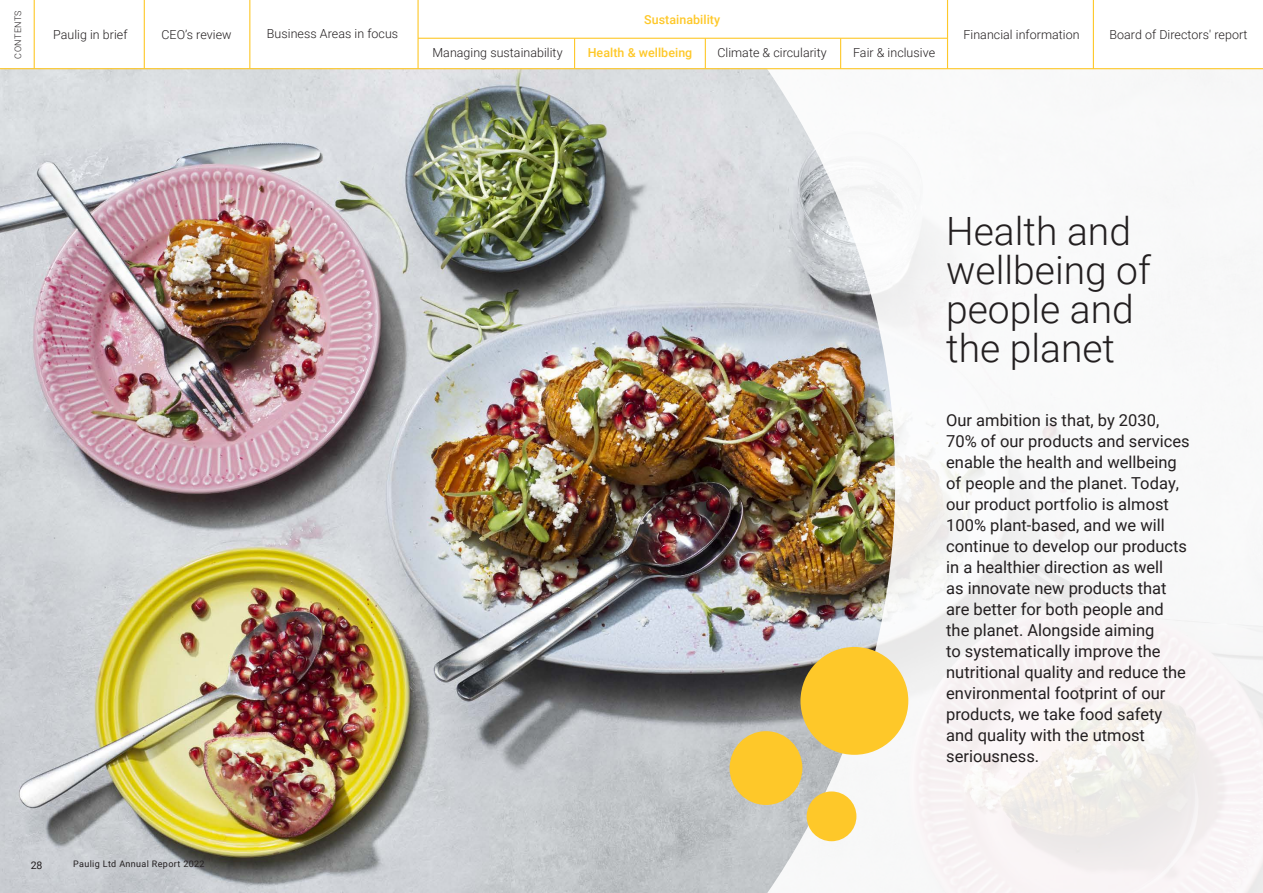
<style>
.page{position:relative;width:1263px;height:893px;background:#fff}
.page>*{position:absolute;margin:0;border:0;box-sizing:border-box;transform-origin:0 0}
.t1{font:300 39px/39px "Roboto";color:#231f20}
.t2{font:16.5px/21px "Roboto";color:#231f20}
.t3{font:300 12.45px "Roboto";letter-spacing:.005em;color:#231f20}
.t4{font:500 12.45px "Roboto";letter-spacing:.005em;color:#fec829}
.t5{font:10.5px "Roboto";color:#231f20}
.t6{font:9px "Roboto";letter-spacing:.04em;color:#231f20}
.t7{font:300 9px "Roboto";letter-spacing:.04em;color:#231f20}
</style>
<div class="page">
<img style="left:0;top:69px;width:632px;height:824px">
<img style="left:632px;top:0;width:631px;height:893px">
<div style="left:729px;top:731px;width:73px;height:74px;background:#fec829;border-radius:50%"></div>
<div style="left:807px;top:791px;width:49px;height:50px;background:#fec829;border-radius:50%"></div>
<div style="left:800px;top:647px;width:108px;height:108px;background:#fec829;border-radius:50%"></div>
<hr style="left:0;top:68px;width:1263px;height:1px;background:#fec829">
<hr style="left:418px;top:38px;width:529px;height:1px;background:#fec829">
<hr style="left:34px;top:0;width:1px;height:69px;background:#fec829">
<hr style="left:417px;top:0;width:2px;height:69px;background:#fec829">
<hr style="left:574px;top:38px;width:1px;height:31px;background:#fec829">
<hr style="left:947px;top:0;width:1px;height:69px;background:#fec829">
<hr style="left:705px;top:38px;width:1px;height:31px;background:#fec829">
<hr style="left:840px;top:38px;width:1px;height:31px;background:#fec829">
<hr style="left:144px;top:0;width:1px;height:69px;background:#fec829">
<hr style="left:249px;top:0;width:1px;height:69px;background:#fec829">
<hr style="left:1093px;top:0;width:1px;height:69px;background:#fec829">
<p class="t7" style="left:12px;top:59px;width:50px;rotate:-90deg">CONTENTS</p>
<p class="t4" style="left:644px;top:11px;width:77px">Sustainability</p>
<p class="t3" style="left:53px;top:25px;width:76px">Paulig in brief</p>
<p class="t3" style="left:161px;top:25px;width:72px">CEO’s review</p>
<p class="t3" style="left:267px;top:25px;width:133px">Business Areas in focus</p>
<p class="t3" style="left:963px;top:25px;width:118px">Financial information</p>
<p class="t3" style="left:1109px;top:25px;width:140px">Board of Directors' report</p>
<p class="t3" style="left:432px;top:44px;width:132px">Managing sustainability</p>
<p class="t4" style="left:588px;top:44px;width:106px">Health &amp; wellbeing</p>
<p class="t3" style="left:717px;top:44px;width:111px">Climate &amp; circularity</p>
<p class="t3" style="left:853px;top:44px;width:84px">Fair &amp; inclusive</p>
<h1 class="t1" style="left:946px;top:211px;width:206px">Health and wellbeing of people and the planet</h1>
<p class="t5" style="left:31px;top:858px;width:13px">28</p>
<p class="t6" style="left:73px;top:858px;width:133px">Paulig Ltd Annual Report 2022</p>
<p class="t2" style="left:946px;top:409px;width:245px">Our ambition is that, by 2030,<br>70% of our products and services enable the health and wellbeing of people and the planet. Today, our product portfolio is almost<br>100% plant-based, and we will continue to develop our products in a healthier direction as well<br>as innovate new products that are better for both people and the planet. Alongside aiming<br>to systematically improve the nutritional quality and reduce the environmental footprint of our products, we take food safety and quality with the utmost seriousness.</p>
</div>
